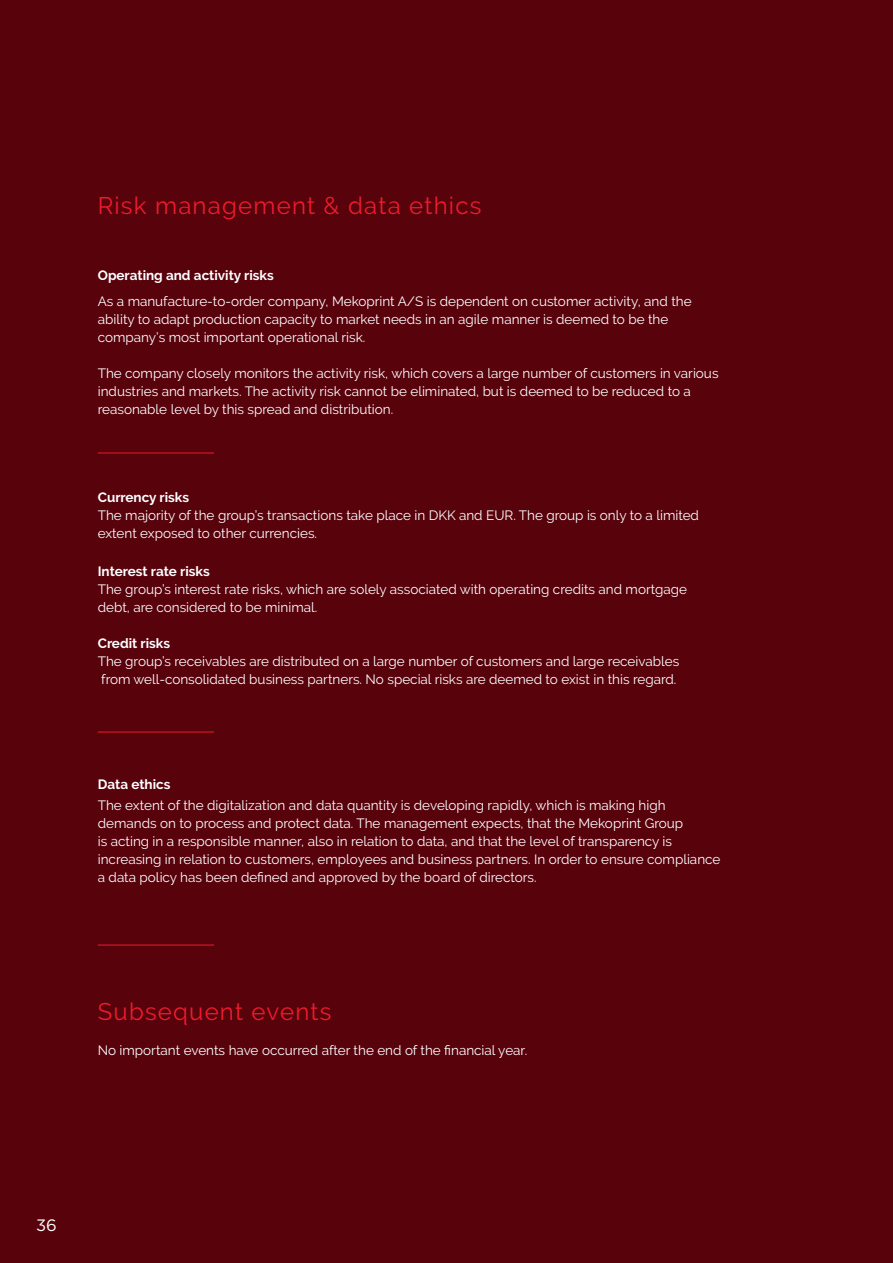
<style>
.page{position:relative;width:893px;height:1263px;background:#58020c}
.page>*{position:absolute;margin:0;border:0;box-sizing:border-box;transform-origin:0 0}
.Chapter_Title_-_Align_Center{font:24px "Raleway";letter-spacing:.05em;color:#ee1b2d}
.t1{font:16.5px "Gotham";color:#fff}
.Body_Text{font:13.5px/18px "Raleway";color:#fff}
.Section_Title{font:13.5px/18px "Raleway";color:#fff}
.Section_Title-2{font:700 13.5px "Raleway";color:#fff}
.Chapter_Title_-_Align_Center-2{font:13.5px "Raleway";color:#fff}
</style>
<div class="page">
<hr style="left:98px;top:732px;width:116px;height:1px;background:#ee1b2d">
<hr style="left:98px;top:453px;width:116px;height:1px;background:#ee1b2d">
<hr style="left:98px;top:945px;width:116px;height:1px;background:#ee1b2d">
<p class="Chapter_Title_-_Align_Center" style="left:98px;top:192px;width:385px">Risk management &amp; data ethics</p>
<p class="Section_Title-2" style="left:98px;top:268px;width:178px">Operating and activity risks</p>
<p class="Body_Text" style="left:98px;top:292px;width:595px">As a manufacture-to-order company, Mekoprint A/S is dependent on customer activity, and the ability to adapt production capacity to market needs in an agile manner is deemed to be the company’s most important operational risk.</p>
<p class="Body_Text" style="left:98px;top:364px;width:622px">The company closely monitors the activity risk, which covers a large number of customers in various industries and markets. The activity risk cannot be eliminated, but is deemed to be reduced to a reasonable level by this spread and distribution.</p>
<p class="Section_Title-2" style="left:98px;top:489px;width:93px">Currency risks</p>
<p class="Section_Title" style="left:98px;top:506px;width:603px">The majority of the group’s transactions take place in DKK and EUR. The group is only to a limited extent exposed to other currencies.</p>
<p class="Section_Title-2" style="left:98px;top:564px;width:113px">Interest rate risks</p>
<p class="Body_Text" style="left:98px;top:580px;width:591px">The group’s interest rate risks, which are solely associated with operating credits and mortgage debt, are considered to be minimal.</p>
<p class="Section_Title-2" style="left:98px;top:636px;width:74px">Credit risks</p>
<p class="Body_Text" style="left:98px;top:652px;width:583px">The group’s receivables are distributed on a large number of customers and large receivables from well-consolidated business partners. No special risks are deemed to exist in this regard.</p>
<p class="Section_Title-2" style="left:98px;top:776px;width:74px">Data ethics</p>
<p class="Body_Text" style="left:98px;top:796px;width:624px">The extent of the digitalization and data quantity is developing rapidly, which is making high demands on to process and protect data. The management expects, that the Mekoprint Group<br>is acting in a responsible manner, also in relation to data, and that the level of transparency is increasing in relation to customers, employees and business partners. In order to ensure compliance a data policy has been defined and approved by the board of directors.</p>
<p class="Chapter_Title_-_Align_Center" style="left:98px;top:998px;width:235px">Subsequent events</p>
<p class="Chapter_Title_-_Align_Center-2" style="left:98px;top:1042px;width:431px">No important events have occurred after the end of the financial year.</p>
<p class="t1" style="left:36px;top:1214px;width:22px">36</p>
</div>
